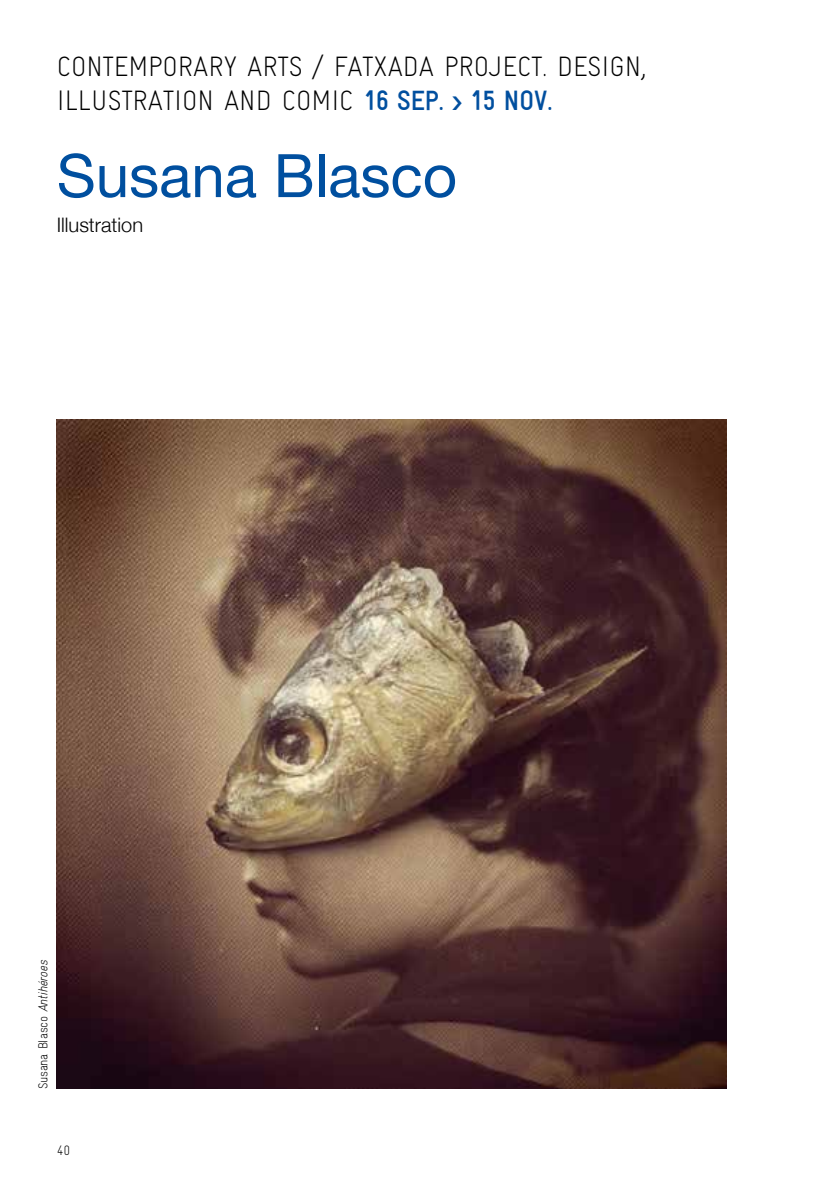
<style>
.page{position:relative;width:840px;height:1191px;background:#fff}
.page>*{position:absolute;margin:0;border:0;box-sizing:border-box;transform-origin:0 0}
.t1{font:60px "Helvetica Neue";color:#004f9f}
.t2{font:28px/33.6px "Alhondiga Bilbao Light Condensed L";color:#000}
.t3{font:300 20px "Helvetica Neue";color:#000}
.t4{font:13.6px "Alhondiga Bilbao Light Condensed L";color:#000}
.t5{font:13px "Alhondiga Bilbao Light Condensed L";letter-spacing:-.03em;color:#000}
.s1{font-family:"Alhondiga Bilbao";font-weight:700;font-stretch:condensed;color:#004f9f}
.s2{font-style:italic}
</style>
<div class="page">
<img style="left:57px;top:420px;width:669px;height:669px">
<p class="t2" style="left:57px;top:50px;width:591px">CONTEMPORARY ARTS / FATXADA PROJECT. DESIGN,<br>ILLUSTRATION AND COMIC <span class="s1">16 SEP. &gt; 15 NOV.</span></p>
<h1 class="t1" style="left:57px;top:132px;width:402px">Susana Blasco</h1>
<p class="t3" style="left:57px;top:209px;width:88px">Illustration</p>
<p class="t5" style="left:36px;top:1089px;width:133px;rotate:-90deg">Susana Blasco <span class="s2">Antihéroes</span></p>
<p class="t4" style="left:57px;top:1142px;width:15px">40</p>
</div>
